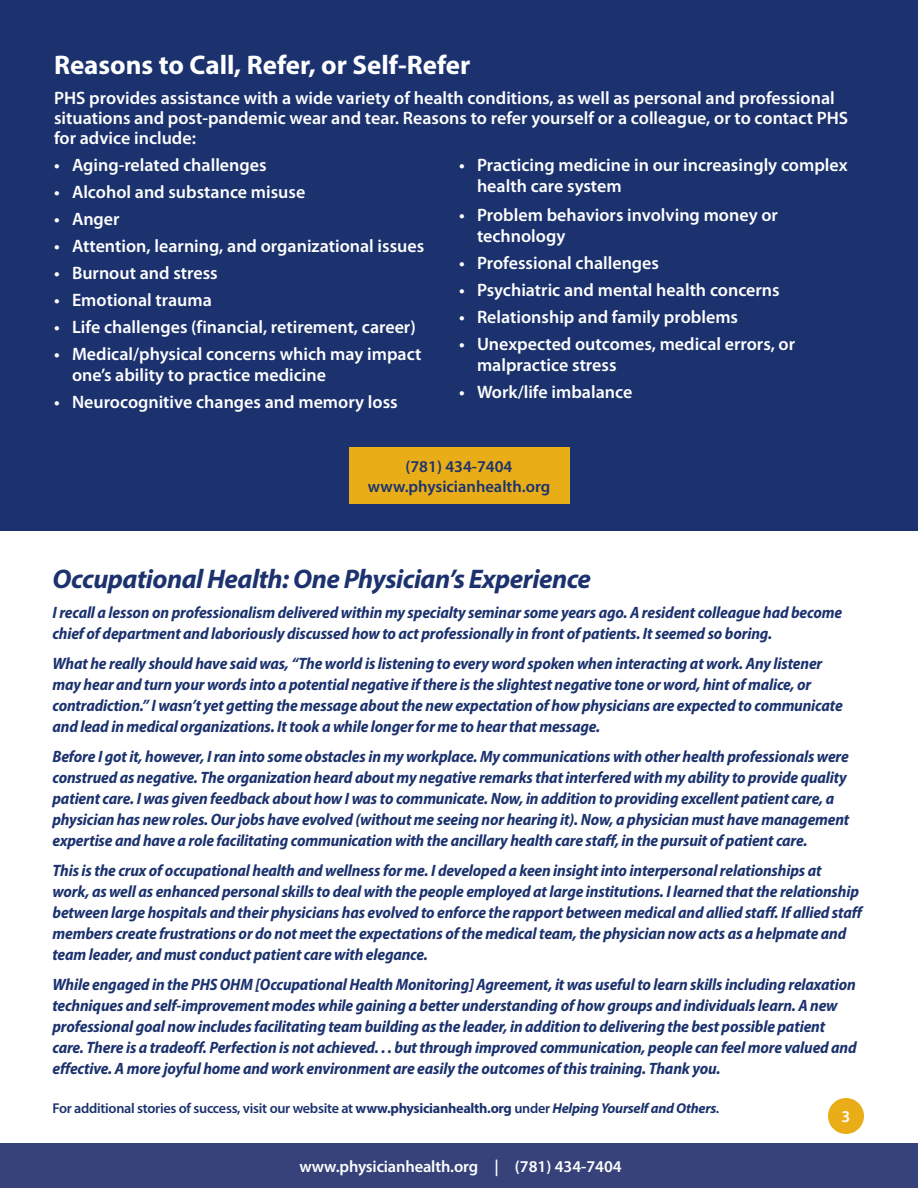
<style>
.page{position:relative;width:918px;height:1188px;background:#fff}
.page>*{position:absolute;margin:0;border:0;box-sizing:border-box;transform-origin:0 0}
.t1{font:italic 700 27px "Myriad Pro";letter-spacing:-.02em;color:#1b326e}
.t2{font:700 27px "Myriad Pro";color:#fff}
.t3{font:600 18px/21px "Myriad Pro";color:#fff}
.t4{font:italic 700 semi-condensed 16.5px/21px "Myriad Pro";letter-spacing:-.01em;color:#1b326e}
.t5{font:600 16.5px "Myriad Pro";letter-spacing:-.01em;color:#fff}
.t6{font:600 16.5px/20.2px "Myriad Pro";color:#1b326e;text-align:center}
.t7{font:600 14.25px "Myriad Pro";letter-spacing:-.02em;color:#1b326e}
.s1{font-weight:700}
.s2{font-weight:700;font-style:italic}
</style>
<div class="page">
<div style="left:0;top:0;width:918px;height:569px;background:#1b326e"></div>
<div style="left:0;top:532px;width:918px;height:656px;background:#fff"></div>
<div style="left:828px;top:1098px;width:36px;height:36px;background:#e8ad17;border-radius:50%"></div>
<div style="left:0;top:1143px;width:918px;height:45px;background:#37427b"></div>
<div style="left:349px;top:447px;width:220px;height:57px;background:#e8ad17"></div>
<h1 class="t2" style="left:54px;top:48px;width:418px">Reasons to Call, Refer, or Self-Refer</h1>
<p class="t3" style="left:54px;top:88px;width:796px;line-height:20.2px">PHS provides assistance with a wide variety of health conditions, as well as personal and professional situations and post-pandemic wear and tear. Reasons to refer yourself or a colleague, or to contact PHS for advice include:</p>
<p class="t3" style="left:54px;top:155px;width:214px">• Aging-related challenges</p>
<p class="t3" style="left:54px;top:182px;width:253px">• Alcohol and substance misuse</p>
<p class="t3" style="left:54px;top:209px;width:67px">• Anger</p>
<p class="t3" style="left:54px;top:236px;width:372px">• Attention, learning, and organizational issues</p>
<p class="t3" style="left:54px;top:263px;width:165px">• Burnout and stress</p>
<p class="t3" style="left:54px;top:290px;width:159px">• Emotional trauma</p>
<p class="t3" style="left:54px;top:317px;width:363px">• Life challenges (financial, retirement, career)</p>
<p class="t3" style="left:72px;top:344px;width:351px;text-indent:-18px">• Medical/physical concerns which may impact one’s ability to practice medicine</p>
<p class="t3" style="left:54px;top:392px;width:345px">• Neurocognitive changes and memory loss</p>
<p class="t3" style="left:477px;top:155px;width:372px;text-indent:-18px">• Practicing medicine in our increasingly complex health care system</p>
<p class="t3" style="left:477px;top:204px;width:302px;text-indent:-18px">• Problem behaviors involving money or technology</p>
<p class="t3" style="left:459px;top:252px;width:202px">• Professional challenges</p>
<p class="t3" style="left:459px;top:279px;width:322px">• Psychiatric and mental health concerns</p>
<p class="t3" style="left:459px;top:306px;width:281px">• Relationship and family problems</p>
<p class="t3" style="left:477px;top:333px;width:320px;text-indent:-18px">• Unexpected outcomes, medical errors, or malpractice stress</p>
<p class="t3" style="left:459px;top:381px;width:175px">• Work/life imbalance</p>
<p class="t6" style="left:368px;top:456px;width:184px">(781) 434-7404 www.physicianhealth.org</p>
<h1 class="t1" style="left:52px;top:561px;width:540px">Occupational Health: One Physician’s Experience</h1>
<p class="t4" style="left:52px;top:602px;width:791px">I recall a lesson on professionalism delivered within my specialty seminar some years ago. A resident colleague had become chief of department and laboriously discussed how to act professionally in front of patients. It seemed so boring.</p>
<p class="t4" style="left:52px;top:653px;width:792px">What he really should have said was, “The world is listening to every word spoken when interacting at work. Any listener may hear and turn your words into a potential negative if there is the slightest negative tone or word, hint of malice, or contradiction.” I wasn’t yet getting the message about the new expectation of how physicians are expected to communicate and lead in medical organizations. It took a while longer for me to hear that message.</p>
<p class="t4" style="left:52px;top:746px;width:798px">Before I got it, however, I ran into some obstacles in my workplace. My communications with other health professionals were construed as negative. The organization heard about my negative remarks that interfered with my ability to provide quality patient care. I was given feedback about how I was to communicate. Now, in addition to providing excellent patient care, a physician has new roles. Our jobs have evolved (without me seeing nor hearing it). Now, a physician must have management expertise and have a role facilitating communication with the ancillary health care staff, in the pursuit of patient care.</p>
<p class="t4" style="left:52px;top:860px;width:811px">This is the crux of occupational health and wellness for me. I developed a keen insight into interpersonal relationships at work, as well as enhanced personal skills to deal with the people employed at large institutions. I learned that the relationship between large hospitals and their physicians has evolved to enforce the rapport between medical and allied staff. If allied staff members create frustrations or do not meet the expectations of the medical team, the physician now acts as a helpmate and team leader, and must conduct patient care with elegance.</p>
<p class="t4" style="left:52px;top:974px;width:806px">While engaged in the PHS OHM [Occupational Health Monitoring] Agreement, it was useful to learn skills including relaxation techniques and self-improvement modes while gaining a better understanding of how groups and individuals learn. A new professional goal now includes facilitating team building as the leader, in addition to delivering the best possible patient care. There is a tradeoff. Perfection is not achieved. . . but through improved communication, people can feel more valued and effective. A more joyful home and work environment are easily the outcomes of this training. Thank you.</p>
<p class="t7" style="left:52px;top:1100px;width:668px">For additional stories of success, visit our website at <span class="s1">www.physicianhealth.org</span> under <span class="s2">Helping Yourself and Others</span>.</p>
<p class="t5" style="left:842px;top:1108px;width:10px">3</p>
<p class="t5" style="left:299px;top:1157px;width:324px">www.physicianhealth.org | (781) 434-7404</p>
</div>
